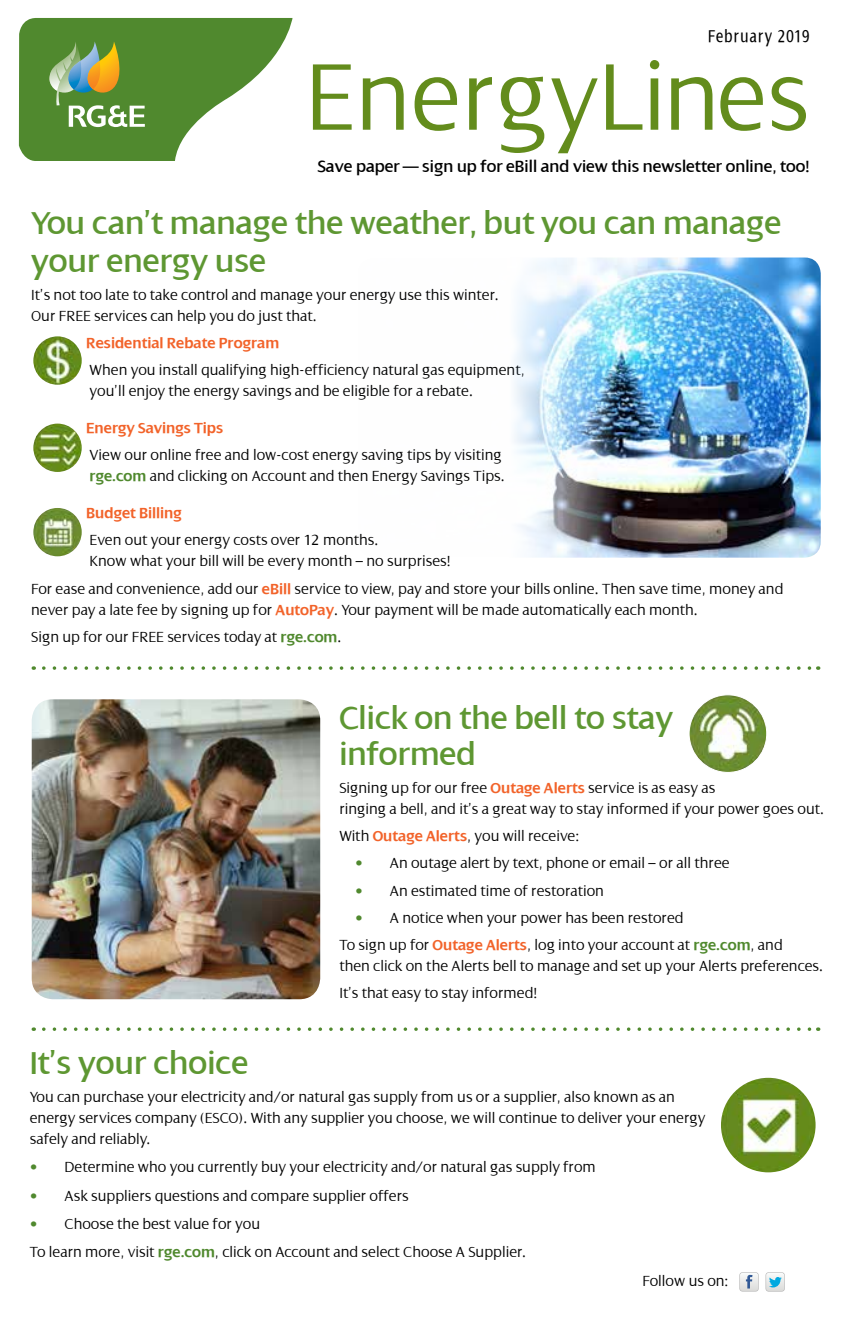
<style>
.page{position:relative;width:851px;height:1339px;background:#fff}
.page>*{position:absolute;margin:0;border:0;box-sizing:border-box;transform-origin:0 0}
.t1{font:300 102.02px "Dialog";color:#638c1c}
.t2{font:34.12px/38.5px "Dialog";color:#5e9732}
.t3{font:condensed 18.38px "Dialog";letter-spacing:.07em;color:#000}
.t4{font:17.5px "Dialog";color:#000}
.t5{font:300 15.75px/21px "Dialog";color:#000}
.t6{font:600 15.75px "Dialog";color:#f2632a}
.s1{font-weight:600;color:#50892e}
.s2{font-weight:600;color:#f2632a}
.s3{color:#50892e}
</style>
<div class="page">
<svg style="left:739px;top:1272px;width:19px;height:19px"></svg>
<svg style="left:765px;top:1272px;width:19px;height:19px"></svg>
<svg style="left:19px;top:18px;width:273px;height:143px"></svg>
<img style="left:514px;top:257px;width:306px;height:301px">
<img style="left:32px;top:335px;width:51px;height:51px;border-radius:25px">
<div style="left:31px;top:334px;width:53px;height:53px;border:2px solid #fff;border-radius:50%"></div>
<img style="left:32px;top:422px;width:51px;height:51px;border-radius:25px">
<div style="left:31px;top:421px;width:53px;height:53px;border:2px solid #fff;border-radius:50%"></div>
<img style="left:32px;top:507px;width:51px;height:50px;border-radius:25px">
<div style="left:31px;top:506px;width:53px;height:52px;border:2px solid #fff;border-radius:50%"></div>
<img style="left:689px;top:695px;width:77px;height:77px;border-radius:39px">
<div style="left:688px;top:694px;width:79px;height:79px;border:1px solid #fff;border-radius:50%"></div>
<img style="left:32px;top:699px;width:288px;height:300px">
<svg style="left:44px;top:666px;width:774px;height:4px"></svg>
<img style="left:718px;top:1076px;width:99px;height:98px;border-radius:49px">
<div style="left:716px;top:1073px;width:103px;height:103px;border:4px solid #fff;border-radius:50%"></div>
<svg style="left:44px;top:1027px;width:774px;height:4px"></svg>
<p class="t3" style="left:708px;top:27px;width:103px">February 2019</p>
<h1 class="t1" style="left:305px;top:41px;width:506px">EnergyLines</h1>
<p class="t4" style="left:318px;top:157px;width:493px">Save paper — sign up for eBill and view this newsletter online, too!</p>
<h2 class="t2" style="left:31px;top:204px;width:751px">You can’t manage the weather, but you can manage your energy use</h2>
<p class="t5" style="left:31px;top:284px;width:469px">It’s not too late to take control and manage your energy use this winter.<br>Our FREE services can help you do just that.</p>
<p class="t6" style="left:86px;top:334px;width:194px">Residential Rebate Program</p>
<p class="t5" style="left:90px;top:360px;width:436px">When you install qualifying high-efficiency natural gas equipment, you’ll enjoy the energy savings and be eligible for a rebate.</p>
<p class="t6" style="left:86px;top:419px;width:138px">Energy Savings Tips</p>
<p class="t5" style="left:89px;top:445px;width:417px">View our online free and low-cost energy saving tips by visiting <span class="s1">rge.com</span> and clicking on Account and then Energy Savings Tips.</p>
<p class="t6" style="left:86px;top:504px;width:97px">Budget Billing</p>
<p class="t5" style="left:90px;top:530px;width:363px">Even out your energy costs over 12 months.<br>Know what your bill will be every month – no surprises!</p>
<p class="t5" style="left:31px;top:578px;width:753px">For ease and convenience, add our <span class="s2">eBill</span> service to view, pay and store your bills online. Then save time, money and never pay a late fee by signing up for <span class="s2">AutoPay</span>. Your payment will be made automatically each month.</p>
<p class="t5" style="left:31px;top:626px;width:312px">Sign up for our FREE services today at <span class="s1">rge.com</span>.</p>
<h2 class="t2" style="left:339px;top:699px;width:335px;line-height:36.8px">Click on the bell to stay informed</h2>
<p class="t5" style="left:339px;top:777px;width:486px">Signing up for our free <span class="s2">Outage Alerts</span> service is as easy as<br>ringing a bell, and it’s a great way to stay informed if your power goes out.</p>
<p class="t5" style="left:339px;top:825px;width:242px">With <span class="s2">Outage Alerts</span>, you will receive:</p>
<p class="t5" style="left:355px;top:853px;width:376px"><span class="s3">•</span> An outage alert by text, phone or email – or all three</p>
<p class="t5" style="left:355px;top:880px;width:250px"><span class="s3">•</span> An estimated time of restoration</p>
<p class="t5" style="left:339px;top:904px;width:445px;line-height:27.3px;text-indent:16px"><span class="s3">•</span> A notice when your power has been restored<br>To sign up for <span class="s2">Outage Alerts</span>, log into your account at <span class="s1">rge.com</span>, and</p>
<p class="t5" style="left:339px;top:952px;width:485px;line-height:27.3px">then click on the Alerts bell to manage and set up your Alerts preferences.<br>It’s that easy to stay informed!</p>
<h2 class="t2" style="left:30px;top:1044px;width:220px">It’s your choice</h2>
<p class="t5" style="left:30px;top:1086px;width:677px">You can purchase your electricity and/or natural gas supply from us or a supplier, also known as an energy services company (ESCO). With any supplier you choose, we will continue to deliver your energy safely and reliably.</p>
<p class="t5" style="left:30px;top:1156px;width:567px"><span class="s3">•</span> Determine who you currently buy your electricity and/or natural gas supply from</p>
<p class="t5" style="left:30px;top:1185px;width:380px"><span class="s3">•</span> Ask suppliers questions and compare supplier offers</p>
<p class="t5" style="left:30px;top:1210px;width:498px;line-height:27.3px"><span class="s3">•</span> Choose the best value for you<br>To learn more, visit <span class="s1">rge.com</span>, click on Account and select Choose A Supplier.</p>
<p class="t5" style="left:642px;top:1270px;width:88px">Follow us on:</p>
</div>
